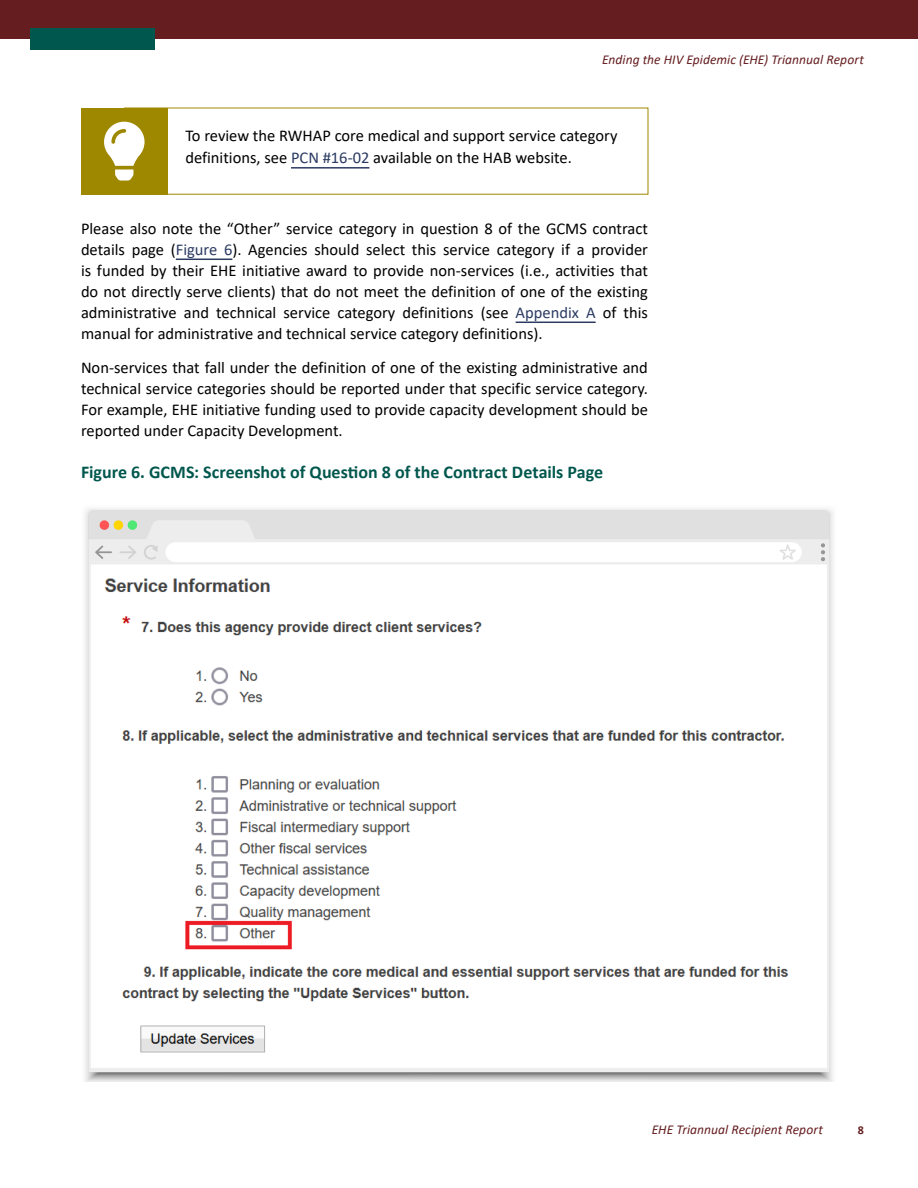
<style>
.page{position:relative;width:918px;height:1188px;background:#fff}
.page>*{position:absolute;margin:0;border:0;box-sizing:border-box;transform-origin:0 0}
.Figure_Titles{font:700 18px "Calibri";color:#00574d}
.P_Body{font:16.5px/21px "Calibri";color:#000;text-align:justify}
.Callout_Tip_Note_or_Star{font:16.5px/22.5px "Calibri";color:#000}
.t1{font:italic 13.5px "Calibri";letter-spacing:.005em;color:#651d1f}
.t2{font:700 12px "Calibri";color:#651d1f}
.s1{color:#2b3b62}
</style>
<div class="page">
<div style="left:0;top:0;width:918px;height:39px;background:#651d1f"></div>
<div style="left:30px;top:28px;width:124px;height:21px;background:#00574d"></div>
<hr style="left:291px;top:167px;width:78px;height:2px;background:#2b3b62">
<div style="left:81px;top:108px;width:87px;height:86px;background:#9e8800"></div>
<svg style="left:104px;top:122px;width:41px;height:59px"></svg>
<hr style="left:176px;top:259px;width:56px;height:1px;background:#2b3b62">
<hr style="left:516px;top:322px;width:80px;height:1px;background:#2b3b62">
<img style="left:85px;top:508px;width:748px;height:573px">
<p class="t1" style="left:602px;top:50px;width:263px">Ending the HIV Epidemic (EHE) Triannual Report</p>
<p class="Callout_Tip_Note_or_Star" style="left:185px;top:124px;width:434px">To review the RWHAP core medical and support service category definitions, see <span class="s1">PCN #16-02</span> available on the HAB website.</p>
<p class="P_Body" style="left:81px;top:217px;width:569px">Please also note the “Other” service category in question 8 of the GCMS contract details page (<span class="s1">Figure 6</span>). Agencies should select this service category if a provider is funded by their EHE initiative award to provide non-services (i.e., activities that do not directly serve clients) that do not meet the definition of one of the existing administrative and technical service category definitions (see <span class="s1">Appendix A</span> of this manual for administrative and technical service category definitions).</p>
<p class="P_Body" style="left:81px;top:357px;width:568px">Non-services that fall under the definition of one of the existing administrative and technical service categories should be reported under that specific service category.<br>For example, EHE initiative funding used to provide capacity development should be reported under Capacity Development.</p>
<p class="Figure_Titles" style="left:81px;top:459px;width:524px">Figure 6. GCMS: Screenshot of Question 8 of the Contract Details Page</p>
<p class="t1" style="left:652px;top:1120px;width:173px">EHE Triannual Recipient Report</p>
<p class="t2" style="left:858px;top:1121px;width:8px">8</p>
</div>
